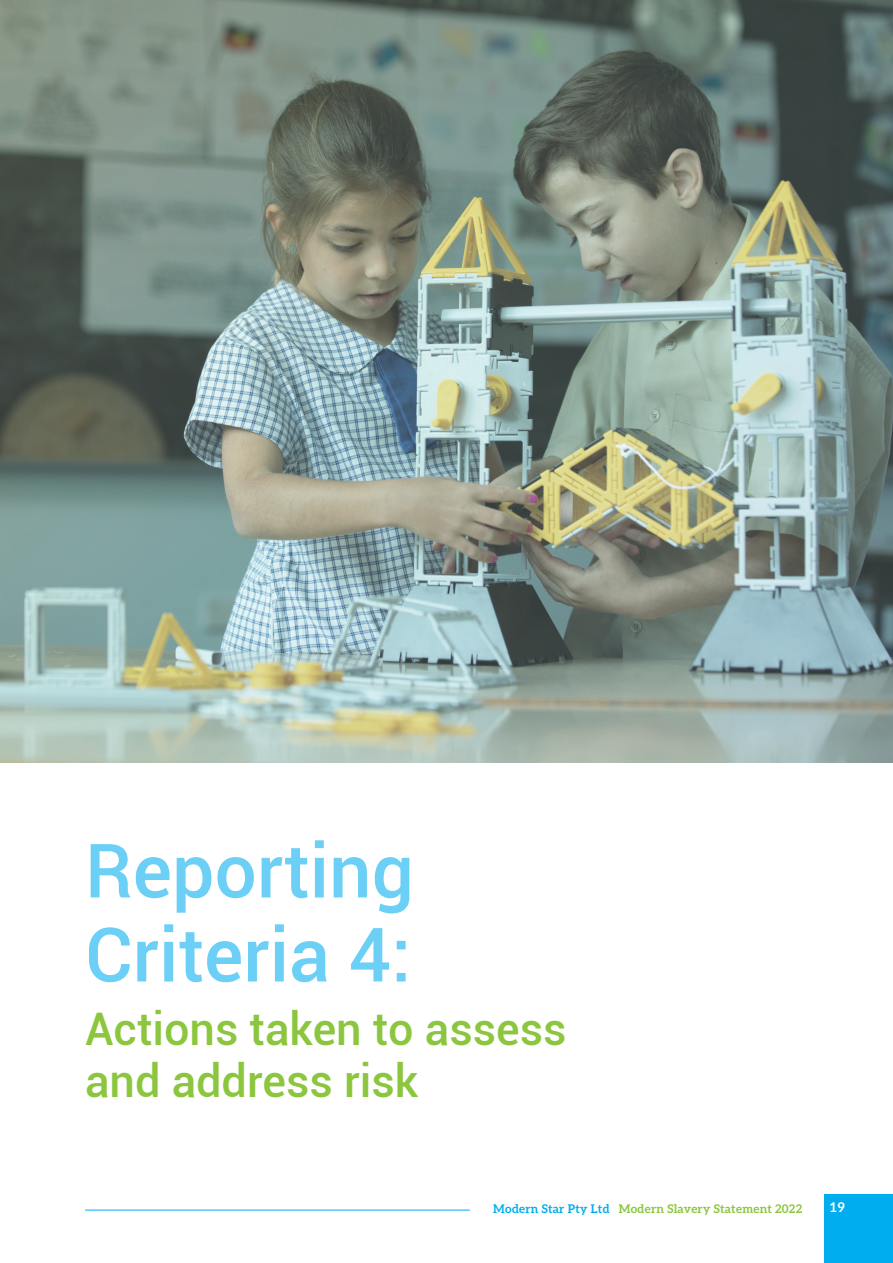
<style>
.page{position:relative;width:893px;height:1263px;background:#fff}
.page>*{position:absolute;margin:0;border:0;box-sizing:border-box;transform-origin:0 0}
.t1{font:500 75px/84px "Roboto";color:#6bcff6}
.t2{font:500 45px/52.5px "Roboto";color:#8bc63e}
.t3{font:700 13.5px "Lato";color:#fff}
.t4{font:700 12px "Aleo";letter-spacing:.02em;color:#8bc63e}
.s1{color:#00aeef}
</style>
<div class="page">
<img style="left:0;top:0;width:893px;height:763px">
<div style="left:824px;top:1193px;width:69px;height:70px;background:#00aeef"></div>
<hr style="left:85px;top:1210px;width:385px;height:1px;background:#00aeef">
<h1 class="t1" style="left:85px;top:826px;width:330px">Reporting<br>Criteria 4:</h1>
<h2 class="t2" style="left:85px;top:1001px;width:483px">Actions taken to assess and address risk</h2>
<p class="t4" style="left:493px;top:1202px;width:310px"><span class="s1">Modern Star Pty Ltd</span> Modern Slavery Statement 2022</p>
<p class="t3" style="left:829px;top:1199px;width:17px">19</p>
</div>
